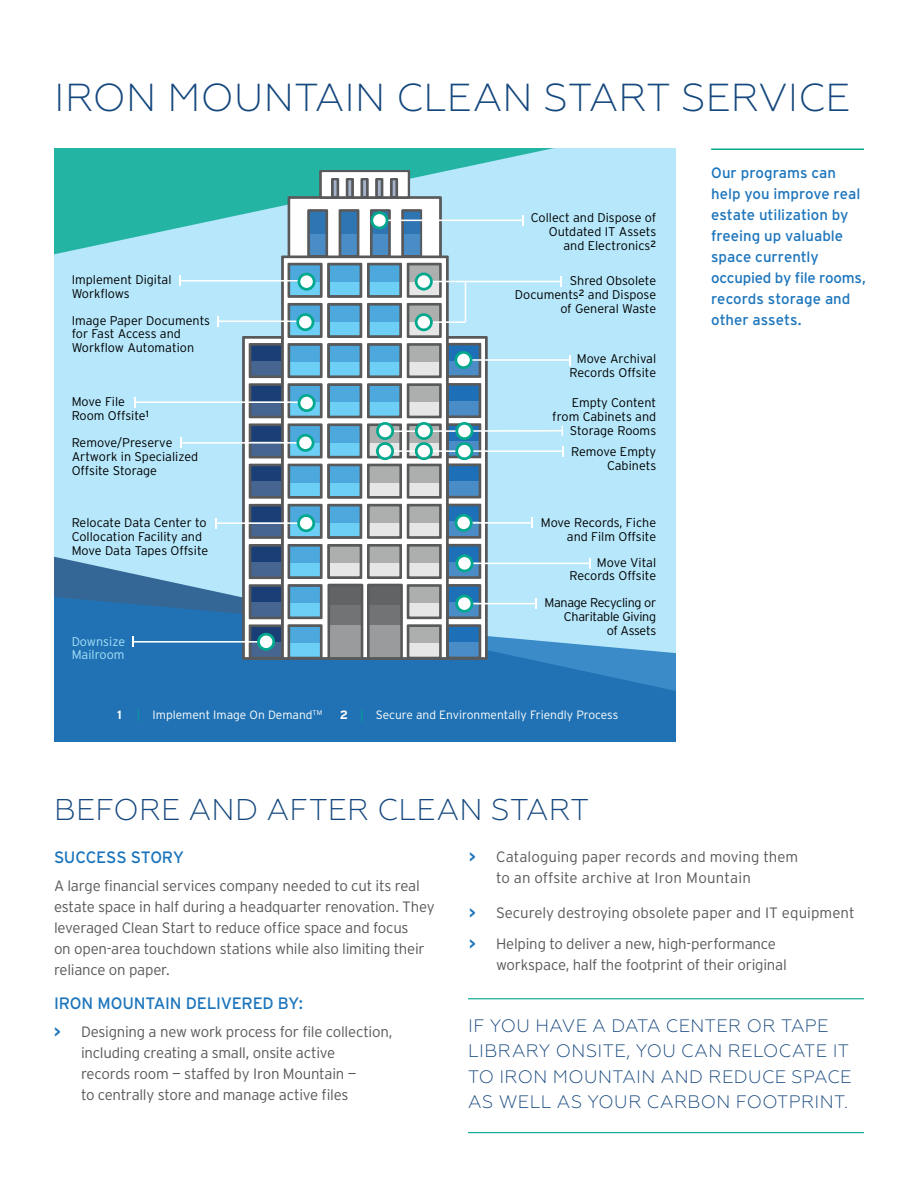
<style>
.page{position:relative;width:918px;height:1188px;background:#fff}
.page>*{position:absolute;margin:0;border:0;box-sizing:border-box;transform-origin:0 0}
.SubHeadline_Text{font:300 39px "Geometria";letter-spacing:.005em;color:#14477d}
.Body_Header{font:300 30px "Geometria";letter-spacing:.01em;color:#14477d}
.Body_Copy_Quote{font:300 18px/25.5px "Geometria";letter-spacing:.025em;color:#14477d}
.Body_Header-2{font:16.5px "Interstate";letter-spacing:-.015em;color:#1c75bc}
.Body_Copy{font:300 15px/21px "Interstate";letter-spacing:-.015em;color:#58595b}
.Body_Copy-2{font:15px/21px "Interstate";color:#1c75bc}
.Body_Copy-3{font:300 15px/21px "Interstate";letter-spacing:.005em;color:#58595b}
.t1{font:300 12.6px/13.8px "Interstate";color:#000;text-align:right}
.t2{font:300 12.6px/13.8px "Interstate";letter-spacing:-.025em;color:#000;text-align:right}
.t3{font:300 12.6px/13.8px "Interstate";color:#a7e2fa}
.t4{font:300 12px "Interstate";color:#fff}
.t5{font:700 12px "Interstate";color:#fff}
.s1{color:#00a88e}
.s2{font-weight:700}
.s3{font-weight:700;color:#1c75bc}
</style>
<div class="page">
<div style="left:54px;top:148px;width:621px;height:404px;background:#b6e7fa"></div>
<svg style="left:54px;top:552px;width:621px;height:43px;background:#92c4de"></svg>
<svg style="left:54px;top:595px;width:621px;height:147px;background:#2d7cb9"></svg>
<svg style="left:54px;top:148px;width:530px;height:110px;background:#48c0b8"></svg>
<hr style="left:133px;top:641px;width:126px;height:2px;background:#fff">
<svg style="left:132px;top:637px;width:2px;height:10px"></svg>
<hr style="left:180px;top:280px;width:118px;height:2px;background:#fff">
<svg style="left:179px;top:276px;width:2px;height:10px"></svg>
<hr style="left:135px;top:401px;width:164px;height:2px;background:#fff">
<hr style="left:181px;top:442px;width:125px;height:2px;background:#fff">
<hr style="left:216px;top:522px;width:83px;height:2px;background:#fff">
<hr style="left:467px;top:563px;width:123px;height:1px;background:#fff">
<hr style="left:218px;top:321px;width:79px;height:1px;background:#fff">
<svg style="left:241px;top:169px;width:330px;height:492px;background:#92b8c8"></svg>
<div style="left:457px;top:423px;width:15px;height:16px;background:#fff;border-radius:50%"></div>
<div style="left:455px;top:422px;width:18px;height:18px;border:3px solid #00a88e;border-radius:50%"></div>
<hr style="left:468px;top:998px;width:396px;height:1px;background:#00a88e">
<hr style="left:468px;top:1132px;width:396px;height:1px;background:#00a88e">
<hr style="left:711px;top:148px;width:153px;height:2px;background:#00a88e">
<p class="SubHeadline_Text" style="left:54px;top:75px;width:798px">IRON MOUNTAIN CLEAN START SERVICE</p>
<p class="t1" style="left:72px;top:272px;width:101px;text-align:left">Implement Digital<br>Workflows</p>
<p class="t1" style="left:72px;top:313px;width:140px;text-align:left">Image Paper Documents for Fast Access and<br>Workflow Automation</p>
<p class="t1" style="left:72px;top:395px;width:79px;text-align:left">Move File<br>Room Offsite<sup>1</sup></p>
<p class="t1" style="left:72px;top:436px;width:128px;text-align:left">Remove/Preserve<br>Artwork in Specialized<br>Offsite Storage</p>
<p class="t1" style="left:72px;top:516px;width:138px;text-align:left">Relocate Data Center to<br>Collocation Facility and<br>Move Data Tapes Offsite</p>
<p class="t3" style="left:72px;top:634px;width:55px">Downsize<br>Mailroom</p>
<p class="t1" style="left:531px;top:211px;width:127px">Collect and Dispose of<br>Outdated IT Assets and Electronics<sup>2</sup></p>
<p class="t1" style="left:515px;top:274px;width:143px">Shred Obsolete<br>Documents<sup>2</sup> and Dispose of General Waste</p>
<p class="t1" style="left:569px;top:351px;width:88px;text-align:center">Move Archival<br>Records Offsite</p>
<p class="t1" style="left:552px;top:396px;width:105px">Empty Content from Cabinets and<br>Storage Rooms</p>
<p class="t1" style="left:571px;top:445px;width:87px">Remove Empty<br>Cabinets</p>
<p class="t1" style="left:541px;top:515px;width:117px">Move Records, Fiche and Film Offsite</p>
<p class="t1" style="left:569px;top:555px;width:88px">Move Vital<br>Records Offsite</p>
<p class="t2" style="left:544px;top:596px;width:113px">Manage Recycling or<br>Charitable Giving<br>of Assets</p>
<p class="t5" style="left:117px;top:708px;width:6px">1</p>
<p class="t4" style="left:137px;top:708px;width:187px"><span class="s1">|</span> Implement Image On Demand<sup>TM</sup></p>
<p class="t4" style="left:340px;top:708px;width:280px"><span class="s2">2</span> <span class="s1">|</span> Secure and Environmentally Friendly Process</p>
<p class="Body_Header" style="left:54px;top:792px;width:537px">BEFORE AND AFTER CLEAN START</p>
<p class="Body_Copy-2" style="left:711px;top:162px;width:156px">Our programs can help you improve real estate utilization by freeing up valuable space currently occupied by file rooms, records storage and other assets.</p>
<p class="Body_Header-2" style="left:54px;top:847px;width:132px">SUCCESS STORY</p>
<p class="Body_Copy" style="left:54px;top:875px;width:382px">A large financial services company needed to cut its real estate space in half during a headquarter renovation. They leveraged Clean Start to reduce office space and focus<br>on open-area touchdown stations while also limiting their reliance on paper.</p>
<p class="Body_Header-2" style="left:54px;top:994px;width:250px">IRON MOUNTAIN DELIVERED BY:</p>
<p class="Body_Copy" style="left:81px;top:1021px;width:313px;text-indent:-27px"><span class="s3">&gt;</span> Designing a new work process for file collection, including creating a small, onsite active<br>records room — staffed by Iron Mountain —<br>to centrally store and manage active files</p>
<p class="Body_Copy-3" style="left:496px;top:846px;width:304px;text-indent:-27px"><span class="s3">&gt;</span> Cataloguing paper records and moving them to an offsite archive at Iron Mountain</p>
<p class="Body_Copy" style="left:469px;top:902px;width:387px"><span class="s3">&gt;</span> Securely destroying obsolete paper and IT equipment</p>
<p class="Body_Copy" style="left:496px;top:934px;width:292px;text-indent:-27px"><span class="s3">&gt;</span> Helping to deliver a new, high-performance workspace, half the footprint of their original</p>
<p class="Body_Copy_Quote" style="left:468px;top:1013px;width:385px">IF YOU HAVE A DATA CENTER OR TAPE LIBRARY ONSITE, YOU CAN RELOCATE IT TO IRON MOUNTAIN AND REDUCE SPACE AS WELL AS YOUR CARBON FOOTPRINT.</p>
</div>
